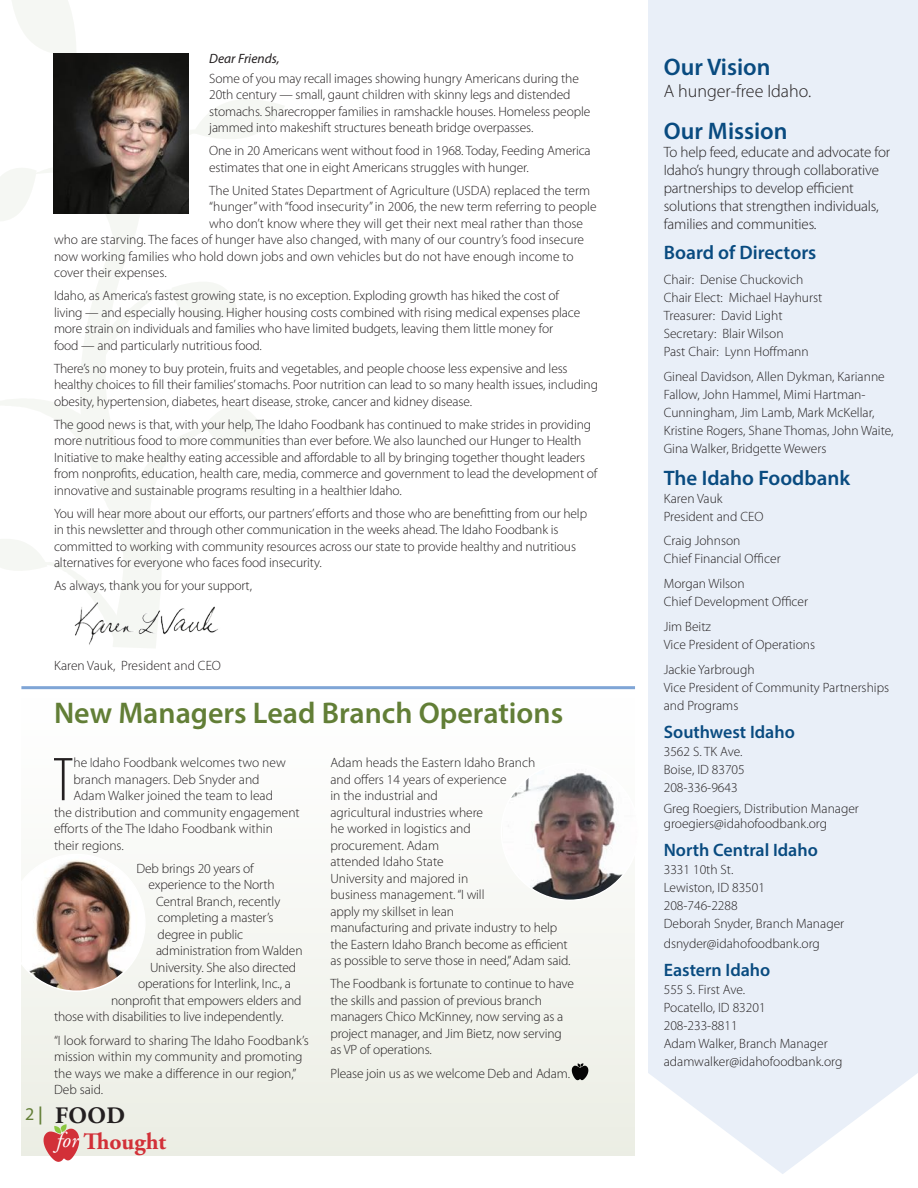
<style>
.page{position:relative;width:918px;height:1188px;background:#fff}
.page>*{position:absolute;margin:0;border:0;box-sizing:border-box;transform-origin:0 0}
.t1{font:300 condensed 62.4px "Myriad Pro";color:#231f20}
.t2{font:600 30px "Myriad Pro";color:#627e36}
.t3{font:600 24px "Myriad Pro";color:#094b80}
.t4{font:700 23.55px/25.5px "Adobe Garamond Pro";color:#d23038}
.t5{font:600 21px "Myriad Pro";color:#094b80}
.t6{font:600 19.5px "Myriad Pro";color:#094b80}
.t7{font:600 18px "Myriad Pro";color:#094b80}
.t8{font:300 18px "Myriad Pro";color:#231f20}
.t9{font:300 15px/18px "Myriad Pro";letter-spacing:-.01em;color:#231f20}
.t10{font:300 13.5px/16.5px "Myriad Pro";letter-spacing:-.01em;color:#231f20}
.t11{font:italic 13.5px "Myriad Pro";color:#231f20}
.s1{color:#231f20}
.s2{font-weight:400;font-style:italic;font-size:21.75px;color:#fff}
.s3{font-stretch:condensed}
</style>
<div class="page">
<div style="left:21px;top:694px;width:614px;height:461px;background:linear-gradient(to right,#f6f7f3,#f4f5f0)"></div>
<svg style="left:53px;top:62px;width:103px;height:586px"></svg>
<svg style="left:12px;top:0;width:64px;height:62px"></svg>
<svg style="left:0;top:396px;width:265px;height:248px"></svg>
<svg style="left:86px;top:276px;width:151px;height:93px"></svg>
<svg style="left:0;top:92px;width:284px;height:153px"></svg>
<div style="left:648px;top:0;width:270px;height:1174px;background:#e9eff8"></div>
<img style="left:54px;top:53px;width:135px;height:160px">
<img style="left:69px;top:598px;width:152px;height:48px">
<hr style="left:21px;top:686px;width:614px;height:3px;background:#7fa5d6">
<img style="left:503px;top:763px;width:132px;height:137px">
<img style="left:21px;top:854px;width:124px;height:137px">
<svg style="left:572px;top:1063px;width:16px;height:17px"></svg>
<svg style="left:44px;top:1124px;width:35px;height:38px"></svg>
<p class="t11" style="left:209px;top:50px;width:72px">Dear Friends,</p>
<p class="t10" style="left:209px;top:70px;width:383px">Some of you may recall images showing hungry Americans during the 20th century — small, gaunt children with skinny legs and distended stomachs. Sharecropper families in ramshackle houses. Homeless people jammed into makeshift structures beneath bridge overpasses.</p>
<p class="t10" style="left:209px;top:143px;width:383px">One in 20 Americans went without food in 1968. Today, Feeding America estimates that one in eight Americans struggles with hunger.</p>
<p class="t10" style="left:209px;top:182px;width:382px">The United States Department of Agriculture (USDA) replaced the term</p>
<p class="t10" style="left:209px;top:199px;width:389px">“hunger” with “food insecurity” in 2006, the new term referring to people</p>
<p class="t10" style="left:209px;top:215px;width:375px">who don’t know where they will get their next meal rather than those</p>
<p class="t10" style="left:54px;top:232px;width:532px">who are starving. The faces of hunger have also changed, with many of our country’s food insecure</p>
<p class="t10" style="left:54px;top:248px;width:521px">now working families who hold down jobs and own vehicles but do not have enough income to</p>
<p class="t10" style="left:54px;top:265px;width:114px">cover their expenses.</p>
<p class="t10" style="left:54px;top:288px;width:528px">Idaho, as America’s fastest growing state, is no exception. Exploding growth has hiked the cost of living — and especially housing. Higher housing costs combined with rising medical expenses place more strain on individuals and families who have limited budgets, leaving them little money for food — and particularly nutritious food.</p>
<p class="t10" style="left:54px;top:360px;width:546px">There’s no money to buy protein, fruits and vegetables, and people choose less expensive and less healthy choices to fill their families’ stomachs. Poor nutrition can lead to so many health issues, including obesity, hypertension, diabetes, heart disease, stroke, cancer and kidney disease.</p>
<p class="t10" style="left:54px;top:416px;width:545px">The good news is that, with your help, The Idaho Foodbank has continued to make strides in providing more nutritious food to more communities than ever before. We also launched our Hunger to Health Initiative to make healthy eating accessible and affordable to all by bringing together thought leaders from nonprofits, education, health care, media, commerce and government to lead the development of innovative and sustainable programs resulting in a healthier Idaho.</p>
<p class="t10" style="left:54px;top:505px;width:535px">You will hear more about our efforts, our partners’ efforts and those who are benefitting from our help in this newsletter and through other communication in the weeks ahead. The Idaho Foodbank is committed to working with community resources across our state to provide healthy and nutritious alternatives for everyone who faces food insecurity.</p>
<p class="t10" style="left:54px;top:578px;width:200px">As always, thank you for your support,</p>
<p class="t10" style="left:54px;top:657px;width:169px">Karen Vauk, President and CEO</p>
<h2 class="t2" style="left:54px;top:693px;width:511px">New Managers Lead Branch Operations</h2>
<p class="t10" style="left:330px;top:755px;width:241px">Adam heads the Eastern Idaho Branch<br>and offers 14 years of experience<br>in the industrial and<br>agricultural industries where<br>he worked in logistics and<br>procurement. Adam<br>attended Idaho State<br>University and majored in<br>business management. “I will<br>apply my skillset in lean<br>manufacturing and private industry to help the Eastern Idaho Branch become as efficient as possible to serve those in need,” Adam said.</p>
<p class="t10" style="left:330px;top:976px;width:245px">The Foodbank is fortunate to continue to have the skills and passion of previous branch managers Chico McKinney, now serving as a project manager, and Jim Bietz, now serving as VP of operations.</p>
<p class="t10" style="left:330px;top:1065px;width:241px">Please join us as we welcome Deb and Adam.</p>
<h3 class="t4" style="left:57px;top:1104px;width:111px;text-indent:-31px"><sup>2</sup> <sup>|</sup> <span class="s1">FOOD<br></span><span class="s2">for</span> Thought</h3>
<h1 class="t1" style="left:53px;top:746px;width:22px">T</h1>
<p class="t10" style="left:73px;top:755px;width:214px">he <span class="s3">I</span>daho Foodbank welcomes two new</p>
<p class="t10" style="left:73px;top:771px;width:188px">branch managers. Deb Snyder and</p>
<p class="t10" style="left:73px;top:788px;width:201px">Adam Walker joined the team to lead</p>
<p class="t10" style="left:54px;top:804px;width:247px">the distribution and community engagement</p>
<p class="t10" style="left:54px;top:821px;width:221px">efforts of the The Idaho Foodbank within</p>
<p class="t10" style="left:54px;top:837px;width:71px">their regions.</p>
<p class="t10" style="left:136px;top:860px;width:119px">Deb brings 20 years of</p>
<p class="t10" style="left:148px;top:877px;width:128px">experience to the North</p>
<p class="t10" style="left:156px;top:893px;width:126px">Central Branch, recently</p>
<p class="t10" style="left:158px;top:910px;width:117px">completing a master’s</p>
<p class="t10" style="left:158px;top:926px;width:87px">degree in public</p>
<p class="t10" style="left:156px;top:943px;width:148px">administration from Walden</p>
<p class="t10" style="left:150px;top:959px;width:148px">University. She also directed</p>
<p class="t10" style="left:138px;top:976px;width:154px">operations for Interlink, Inc., a</p>
<p class="t10" style="left:111px;top:992px;width:192px">nonprofit that empowers elders and</p>
<p class="t10" style="left:54px;top:1009px;width:231px">those with disabilities to live independently.</p>
<p class="t10" style="left:54px;top:1032px;width:256px">“I look forward to sharing The Idaho Foodbank’s mission within my community and promoting the ways we make a difference in our region,” Deb said.</p>
<h3 class="t3" style="left:664px;top:52px;width:108px">Our Vision</h3>
<h3 class="t8" style="left:664px;top:81px;width:149px">A hunger-free Idaho.</h3>
<h3 class="t3" style="left:664px;top:116px;width:125px">Our Mission</h3>
<p class="t9" style="left:664px;top:143px;width:228px">To help feed, educate and advocate for Idaho’s hungry through collaborative partnerships to develop efficient solutions that strengthen individuals, families and communities.</p>
<h3 class="t6" style="left:664px;top:240px;width:154px">Board of Directors</h3>
<p class="t10" style="left:664px;top:271px;width:160px;line-height:18px">Chair: Denise Chuckovich<br>Chair Elect: Michael Hayhurst<br>Treasurer: David Light<br>Secretary: Blair Wilson<br>Past Chair: Lynn Hoffmann</p>
<p class="t10" style="left:664px;top:367px;width:231px;line-height:18px">Gineal Davidson, Allen Dykman, Karianne Fallow, John Hammel, Mimi Hartman-Cunningham, Jim Lamb, Mark McKellar, Kristine Rogers, Shane Thomas, John Waite, Gina Walker, Bridgette Wewers</p>
<h3 class="t5" style="left:664px;top:464px;width:188px">The Idaho Foodbank</h3>
<p class="t10" style="left:664px;top:489px;width:101px;line-height:18px">Karen Vauk<br>President and CEO</p>
<p class="t10" style="left:664px;top:532px;width:119px;line-height:18px">Craig Johnson<br>Chief Financial Officer</p>
<p class="t10" style="left:664px;top:575px;width:146px;line-height:18px">Morgan Wilson<br>Chief Development Officer</p>
<p class="t10" style="left:664px;top:618px;width:153px;line-height:18px">Jim Beitz<br>Vice President of Operations</p>
<p class="t10" style="left:664px;top:660px;width:227px;line-height:18px">Jackie Yarbrough<br>Vice President of Community Partnerships and Programs</p>
<h3 class="t7" style="left:664px;top:720px;width:133px">Southwest Idaho</h3>
<p class="t10" style="left:664px;top:743px;width:83px;line-height:18px">3562 S. TK Ave.<br>Boise, ID 83705<br>208-336-9643</p>
<p class="t10" style="left:664px;top:801px;width:197px;line-height:15px">Greg Roegiers, Distribution Manager groegiers@idahofoodbank.org</p>
<h3 class="t7" style="left:664px;top:839px;width:156px">North Central Idaho</h3>
<p class="t10" style="left:664px;top:861px;width:182px;line-height:18px">3331 10th St.<br>Lewiston, ID 83501<br>208-746-2288<br>Deborah Snyder, Branch Manager</p>
<p class="t10" style="left:664px;top:935px;width:158px">dsnyder@idahofoodbank.org</p>
<h3 class="t7" style="left:664px;top:959px;width:108px">Eastern Idaho</h3>
<p class="t10" style="left:664px;top:981px;width:180px;line-height:18px">555 S. First Ave.<br>Pocatello, ID 83201<br>208-233-8811<br>Adam Walker, Branch Manager adamwalker@idahofoodbank.org</p>
</div>
